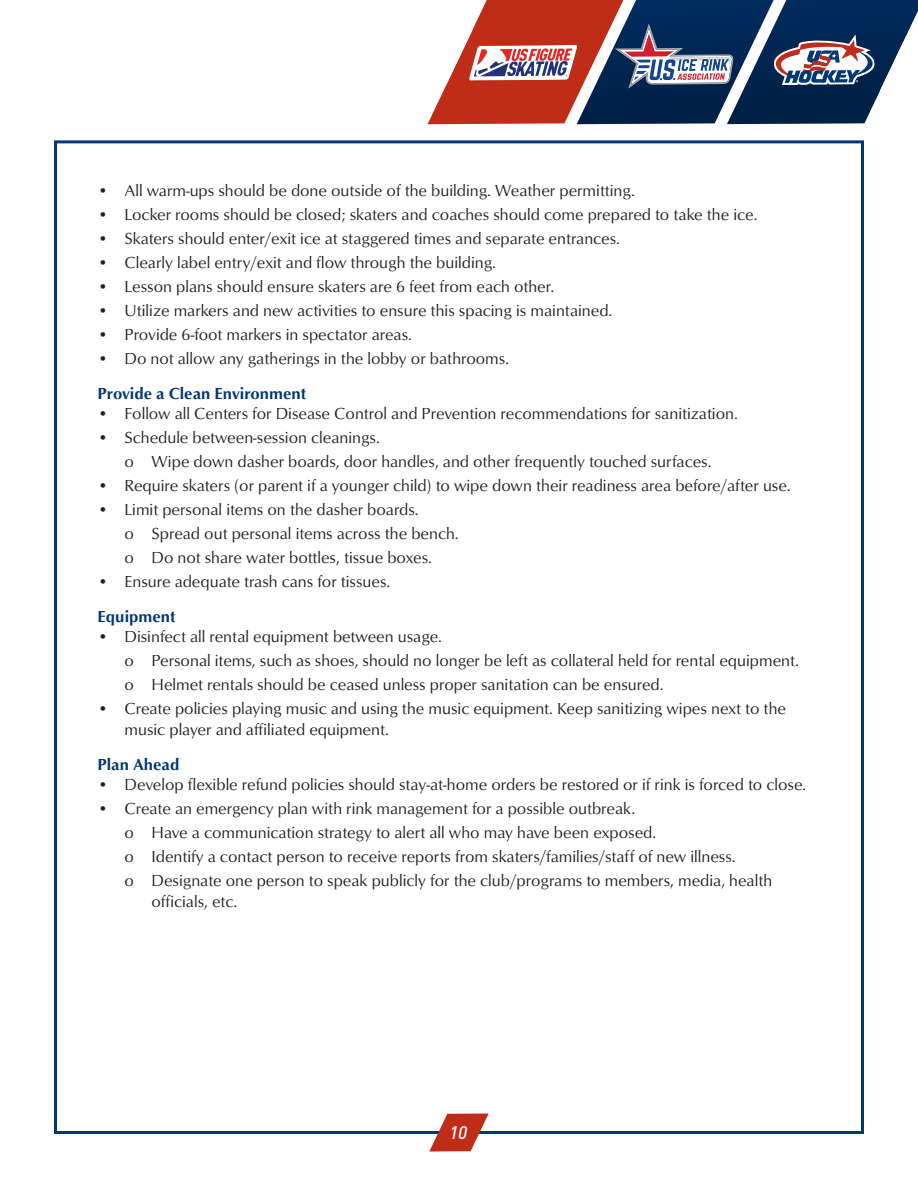
<style>
.page{position:relative;width:918px;height:1188px;background:#fff}
.page>*{position:absolute;margin:0;border:0;box-sizing:border-box;transform-origin:0 0}
.t1{font:italic 500 18px "DIN";color:#fff}
.t2{font:16.5px/24px "Opus";color:#231f20}
.t3{font:700 16.5px "Opus";color:#013775}
</style>
<div class="page">
<svg style="left:427px;top:0;width:491px;height:125px"></svg>
<svg style="left:429px;top:1113px;width:60px;height:39px"></svg>
<p class="t2" style="left:98px;top:179px;width:539px">• All warm-ups should be done outside of the building. Weather permitting.</p>
<p class="t2" style="left:98px;top:203px;width:662px">• Locker rooms should be closed; skaters and coaches should come prepared to take the ice.</p>
<p class="t2" style="left:98px;top:227px;width:524px">• Skaters should enter/exit ice at staggered times and separate entrances.</p>
<p class="t2" style="left:98px;top:251px;width:400px">• Clearly label entry/exit and flow through the building.</p>
<p class="t2" style="left:98px;top:275px;width:458px">• Lesson plans should ensure skaters are 6 feet from each other.</p>
<p class="t2" style="left:98px;top:298px;width:516px">• Utilize markers and new activities to ensure this spacing is maintained.</p>
<p class="t2" style="left:98px;top:322px;width:316px">• Provide 6-foot markers in spectator areas.</p>
<p class="t2" style="left:98px;top:346px;width:413px">• Do not allow any gatherings in the lobby or bathrooms.</p>
<p class="t3" style="left:98px;top:384px;width:210px">Provide a Clean Environment</p>
<p class="t2" style="left:98px;top:402px;width:642px">• Follow all Centers for Disease Control and Prevention recommendations for sanitization.</p>
<p class="t2" style="left:124px;top:426px;width:589px;text-indent:-27px">• Schedule between-session cleanings.<br>o Wipe down dasher boards, door handles, and other frequently touched surfaces.</p>
<p class="t2" style="left:98px;top:474px;width:695px">• Require skaters (or parent if a younger child) to wipe down their readiness area before/after use.</p>
<p class="t2" style="left:124px;top:498px;width:336px;text-indent:-27px">• Limit personal items on the dasher boards.<br>o Spread out personal items across the bench. o Do not share water bottles, tissue boxes.</p>
<p class="t2" style="left:98px;top:569px;width:294px">• Ensure adequate trash cans for tissues.</p>
<p class="t3" style="left:98px;top:607px;width:79px">Equipment</p>
<p class="t2" style="left:124px;top:625px;width:676px;text-indent:-27px">• Disinfect all rental equipment between usage.<br>o Personal items, such as shoes, should no longer be left as collateral held for rental equipment. o Helmet rentals should be ceased unless proper sanitation can be ensured.</p>
<p class="t2" style="left:124px;top:698px;width:663px;line-height:20.7px;text-indent:-27px">• Create policies playing music and using the music equipment. Keep sanitizing wipes next to the music player and affiliated equipment.</p>
<p class="t3" style="left:98px;top:755px;width:83px">Plan Ahead</p>
<p class="t2" style="left:98px;top:773px;width:710px">• Develop flexible refund policies should stay-at-home orders be restored or if rink is forced to close.</p>
<p class="t2" style="left:124px;top:797px;width:649px;text-indent:-27px">• Create an emergency plan with rink management for a possible outbreak.<br>o Have a communication strategy to alert all who may have been exposed.<br>o Identify a contact person to receive reports from skaters/families/staff of new illness.<br>o Designate one person to speak publicly for the club/programs to members, media, health</p>
<p class="t2" style="left:151px;top:889px;width:87px">officials, etc.</p>
<p class="t1" style="left:449px;top:1121px;width:20px">10</p>
</div>
